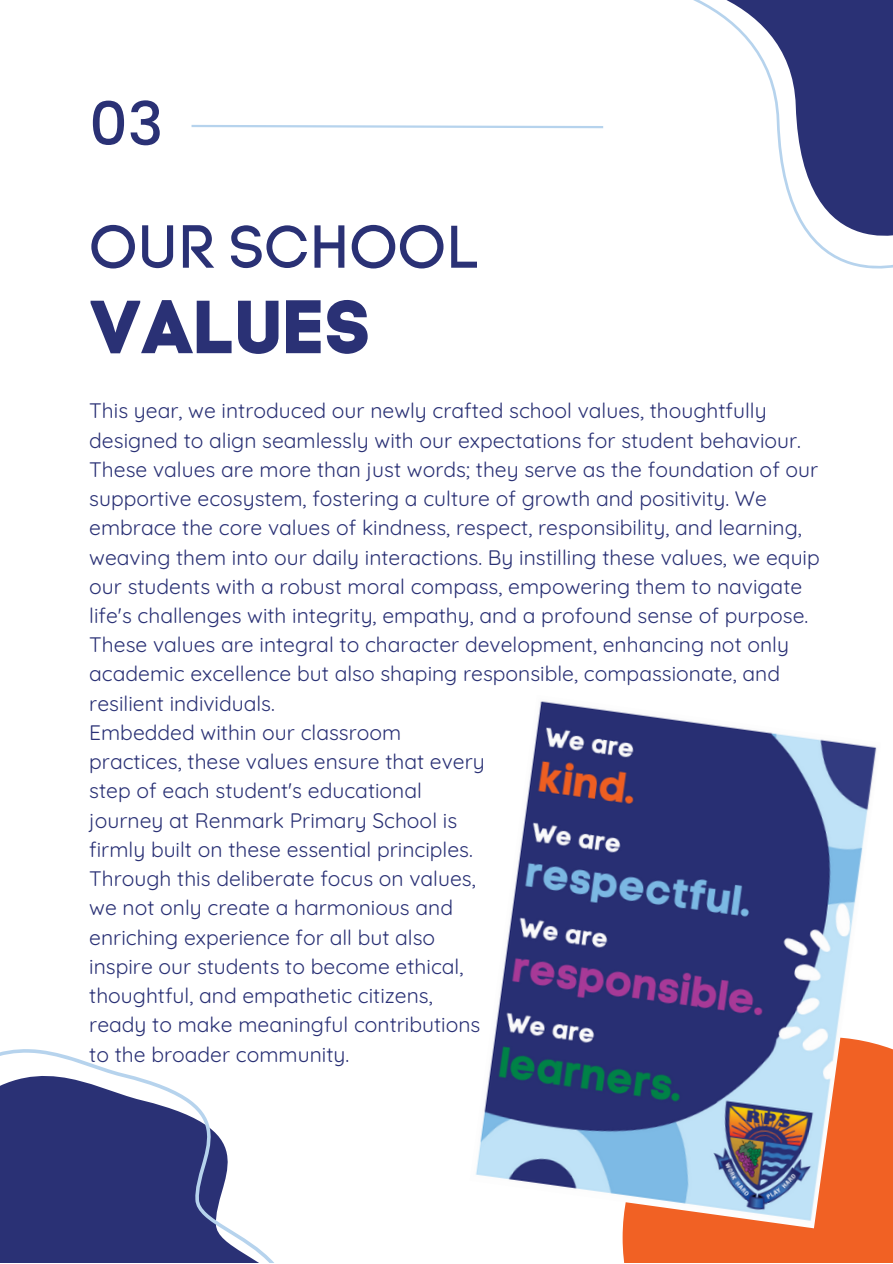
<style>
.page{position:relative;width:893px;height:1264px;background:#fff}
.page>*{position:absolute;margin:0;border:0;box-sizing:border-box;transform-origin:0 0}
.t1{font:75px "Code Pro Bold LC";color:#2a3175}
.t2{font:60px "Code Pro Normal LC";color:#2a3175}
.t3{font:500 60px "Poppins";color:#2a3175}
.t4{font:21px/29.2px "Quicksand";color:#2a3175}
</style>
<div class="page">
<svg style="left:693px;top:0;width:199px;height:269px"></svg>
<svg style="left:0;top:1049px;width:273px;height:213px;fill:#2a3175"></svg>
<svg style="left:191px;top:125px;width:413px;height:4px"></svg>
<div style="left:622px;top:1036px;width:270px;height:226px;background:#f16124"></div>
<img style="left:475px;top:701px;width:406px;height:527px">
<p class="t3" style="left:89px;top:82px;width:76px">03</p>
<p class="t2" style="left:89px;top:211px;width:389px">OUR SCHOOL</p>
<p class="t1" style="left:89px;top:282px;width:283px">VALUES</p>
<p class="t4" style="left:89px;top:396px;width:732px">This year, we introduced our newly crafted school values, thoughtfully designed to align seamlessly with our expectations for student behaviour.<br>These values are more than just words; they serve as the foundation of our supportive ecosystem, fostering a culture of growth and positivity. We embrace the core values of kindness, respect, responsibility, and learning, weaving them into our daily interactions. By instilling these values, we equip our students with a robust moral compass, empowering them to navigate life's challenges with integrity, empathy, and a profound sense of purpose.<br>These values are integral to character development, enhancing not only academic excellence but also shaping responsible, compassionate, and resilient individuals.</p>
<p class="t4" style="left:89px;top:717px;width:397px">Embedded within our classroom practices, these values ensure that every step of each student's educational journey at Renmark Primary School is firmly built on these essential principles.<br>Through this deliberate focus on values, we not only create a harmonious and enriching experience for all but also inspire our students to become ethical, thoughtful, and empathetic citizens, ready to make meaningful contributions to the broader community.</p>
</div>
